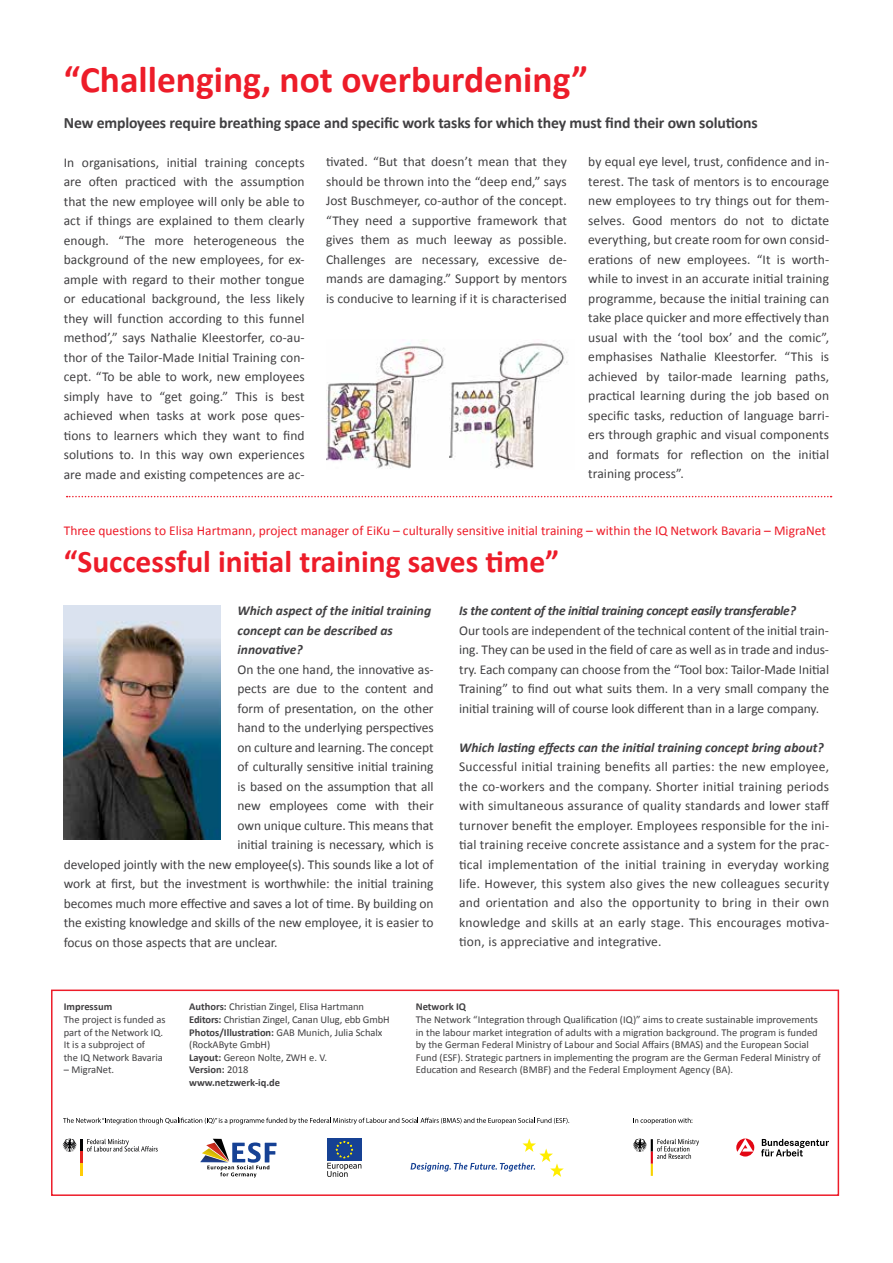
<style>
.page{position:relative;width:893px;height:1263px;background:#fff}
.page>*{position:absolute;margin:0;border:0;box-sizing:border-box;transform-origin:0 0}
.t1{font:700 37.5px "Calibri";color:#ed1c29}
.t2{font:700 31.5px "Calibri";color:#ed1c29}
.t3{font:700 15.75px "Calibri";letter-spacing:-.01em;color:#414042}
.t4{font:13.5px/19.5px "Calibri";letter-spacing:-.005em;color:#414042;text-align:justify}
.t5{font:italic 700 13.5px/19.5px "Calibri";color:#414042}
.t6{font:13.5px "Calibri";color:#ed1c29}
.t7{font:italic 700 13.5px "Calibri";letter-spacing:-.02em;color:#414042}
.t8{font:10.5px/12.6px "Calibri";color:#414042}
.t9{font:700 10.5px "Calibri";color:#414042}
.s1{font-weight:700}
</style>
<div class="page">
<div style="left:51px;top:989px;width:788px;height:207px;background:#fff;border:2px solid #ed1c29"></div>
<svg style="left:67px;top:496px;width:765px;height:1px"></svg>
<img style="left:64px;top:606px;width:157px;height:233px">
<img style="left:326px;top:343px;width:242px;height:126px">
<svg style="left:761px;top:1139px;width:68px;height:17px"></svg>
<svg style="left:736px;top:1138px;width:18px;height:18px"></svg>
<svg style="left:63px;top:1118px;width:506px;height:6px"></svg>
<svg style="left:633px;top:1118px;width:59px;height:6px"></svg>
<svg style="left:200px;top:1139px;width:77px;height:38px"></svg>
<div style="left:327px;top:1138px;width:34px;height:23px;background:#164194"></div>
<svg style="left:327px;top:1141px;width:34px;height:36px"></svg>
<svg style="left:410px;top:1138px;width:154px;height:39px"></svg>
<svg style="left:63px;top:1138px;width:95px;height:38px"></svg>
<svg style="left:633px;top:1138px;width:66px;height:38px"></svg>
<h1 class="t1" style="left:64px;top:55px;width:526px">“Challenging, not overburdening”</h1>
<p class="t3" style="left:64px;top:112px;width:695px">New employees require breathing space and specific work tasks for which they must find their own solutions</p>
<p class="t4" style="left:64px;top:152px;width:242px">In organisations, initial training concepts are often practiced with the assumption that the new employee will only be able to act if things are explained to them clearly enough. “The more heterogeneous the background of the new employees, for ex&shy;ample with regard to their mother tongue or educational background, the less likely they will function according to this funnel method’,” says Nathalie Kleestorfer, co-au&shy;thor of the Tailor-Made Initial Training con&shy;cept. “To be able to work, new employees simply have to “get going.” This is best achieved when tasks at work pose ques&shy;tions to learners which they want to find solutions to. In this way own experiences are made and existing competences are ac-</p>
<p class="t4" style="left:326px;top:152px;width:242px">tivated. “But that doesn’t mean that they should be thrown into the “deep end,” says Jost Buschmeyer, co-author of the concept. “They need a supportive framework that gives them as much leeway as possible.<br>Challenges are necessary, excessive de&shy;mands are damaging.” Support by mentors is conducive to learning if it is characterised</p>
<p class="t4" style="left:588px;top:152px;width:242px">by equal eye level, trust, confidence and in&shy;terest. The task of mentors is to encourage new employees to try things out for them&shy;selves. Good mentors do not to dictate everything, but create room for own consid&shy;erations of new employees. “It is worth&shy;while to invest in an accurate initial training programme, because the initial training can take place quicker and more effectively than usual with the ‘tool box’ and the comic”, emphasises Nathalie Kleestorfer. “This is achieved by tailor-made learning paths, practical learning during the job based on specific tasks, reduction of language barri&shy;ers through graphic and visual components and formats for reflection on the initial training process”.</p>
<p class="t6" style="left:64px;top:521px;width:764px">Three questions to Elisa Hartmann, project manager of EiKu – culturally sensitive initial training – within the IQ Network Bavaria – MigraNet</p>
<h2 class="t2" style="left:64px;top:542px;width:497px">“Successful initial training saves time”</h2>
<p class="t5" style="left:238px;top:601px;width:195px">Which aspect of the initial training concept can be described as innovative?</p>
<p class="t4" style="left:238px;top:659px;width:198px">On the one hand, the innovative as-</p>
<p class="t4" style="left:238px;top:679px;width:198px">pects are due to the content and</p>
<p class="t4" style="left:238px;top:698px;width:198px">form of presentation, on the other</p>
<p class="t4" style="left:238px;top:718px;width:198px">hand to the underlying perspectives</p>
<p class="t4" style="left:238px;top:737px;width:198px">on culture and learning. The concept</p>
<p class="t4" style="left:238px;top:757px;width:198px">of culturally sensitive initial training</p>
<p class="t4" style="left:238px;top:776px;width:198px">is based on the assumption that all</p>
<p class="t4" style="left:238px;top:796px;width:198px">new employees come with their</p>
<p class="t4" style="left:238px;top:815px;width:198px">own unique culture. This means that</p>
<p class="t4" style="left:238px;top:835px;width:198px">initial training is necessary, which is</p>
<p class="t4" style="left:64px;top:854px;width:371px">developed jointly with the new employee(s). This sounds like a lot of</p>
<p class="t4" style="left:64px;top:874px;width:371px">work at first, but the investment is worthwhile: the initial training</p>
<p class="t4" style="left:64px;top:893px;width:371px">becomes much more effective and saves a lot of time. By building on</p>
<p class="t4" style="left:64px;top:913px;width:371px">the existing knowledge and skills of the new employee, it is easier to</p>
<p class="t4" style="left:64px;top:932px;width:215px">focus on those aspects that are unclear.</p>
<p class="t7" style="left:459px;top:602px;width:338px">Is the content of the initial training concept easily transferable?</p>
<p class="t4" style="left:459px;top:620px;width:371px">Our tools are independent of the technical content of the initial train&shy;ing. They can be used in the field of care as well as in trade and indus&shy;try. Each company can choose from the “Tool box: Tailor-Made Initial Training” to find out what suits them. In a very small company the initial training will of course look different than in a large company.</p>
<p class="t5" style="left:459px;top:737px;width:366px">Which lasting effects can the initial training concept bring about?</p>
<p class="t4" style="left:459px;top:757px;width:371px">Successful initial training benefits all parties: the new employee, the co-workers and the company. Shorter initial training periods with simultaneous assurance of quality standards and lower staff turnover benefit the employer. Employees responsible for the ini&shy;tial training receive concrete assistance and a system for the prac&shy;tical implementation of the initial training in everyday working life. However, this system also gives the new colleagues security and orientation and also the opportunity to bring in their own knowledge and skills at an early stage. This encourages motiva&shy;tion, is appreciative and integrative.</p>
<p class="t9" style="left:64px;top:1000px;width:50px">Impressum</p>
<p class="t8" style="left:64px;top:1013px;width:103px">The project is funded as part of the Network IQ.<br>It is a subproject of<br>the IQ Network Bavaria</p>
<p class="t8" style="left:64px;top:1064px;width:52px">– MigraNet.</p>
<p class="t8" style="left:189px;top:1001px;width:202px"><span class="s1">Authors:</span> Christian Zingel, Elisa Hartmann<br><span class="s1">Editors:</span> Christian Zingel, Canan Ulug, ebb GmbH<br><span class="s1">Photos/Illustration:</span> GAB Munich, Julia Schalx (RockAByte GmbH)<br><span class="s1">Layout:</span> Gereon Nolte, ZWH e. V.<br><span class="s1">Version:</span> 2018<br><span class="s1">www.netzwerk-iq.de</span></p>
<p class="t9" style="left:416px;top:1000px;width:52px">Network IQ</p>
<p class="t8" style="left:416px;top:1013px;width:406px">The Network “Integration through Qualification (IQ)” aims to create sustainable improvements in the labour market integration of adults with a migration background. The program is funded by the German Federal Ministry of Labour and Social Affairs (BMAS) and the European Social Fund (ESF). Strategic partners in implementing the program are the German Federal Ministry of Education and Research (BMBF) and the Federal Employment Agency (BA).</p>
</div>
